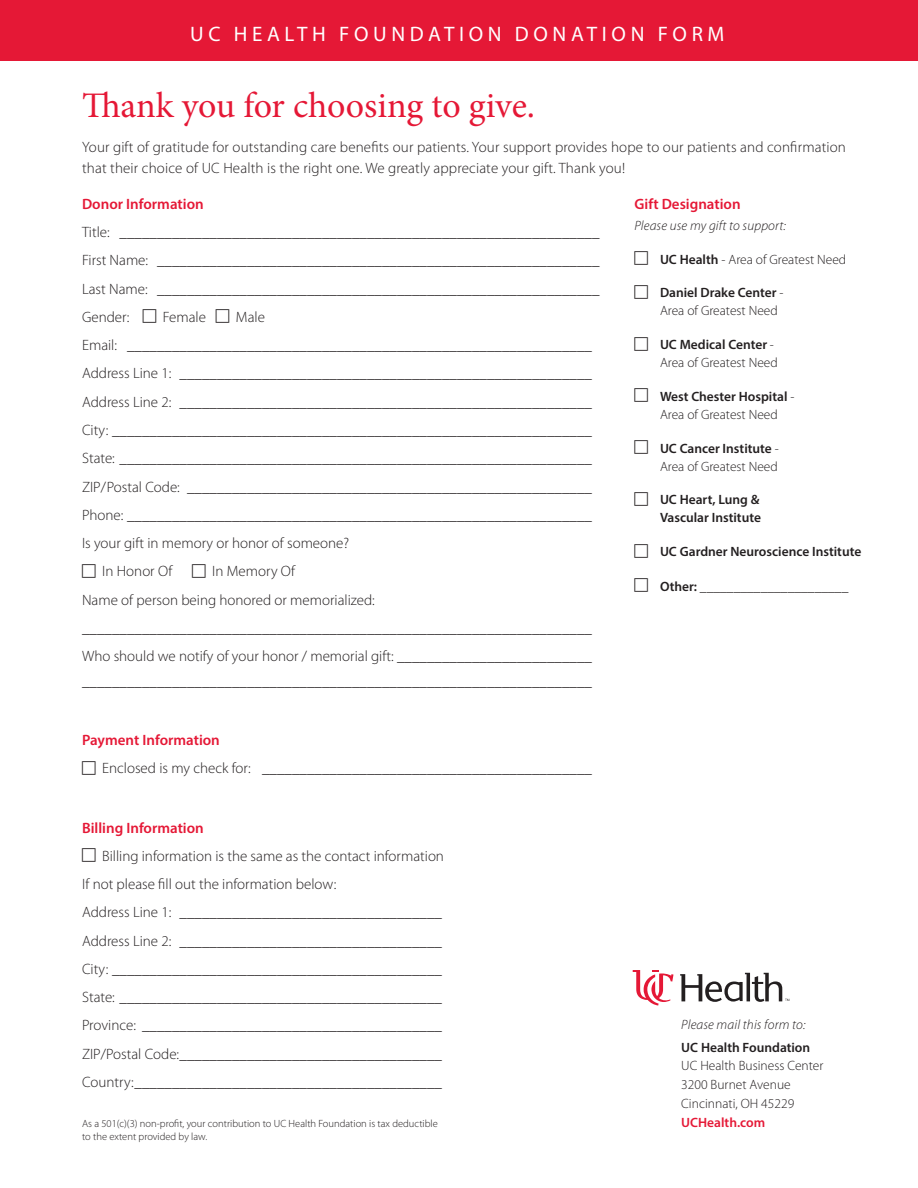
<style>
.page{position:relative;width:918px;height:1188px;background:#fff}
.page>*{position:absolute;margin:0;border:0;box-sizing:border-box;transform-origin:0 0}
.t1{font:36px "Minion Pro";letter-spacing:-.005em;color:#e51836}
.t2{font:21px "Myriad Pro";letter-spacing:.22em;color:#fff}
.t3{font:300 15px/28.2px "Myriad Pro";color:#231f20}
.t4{font:600 15px "Myriad Pro";color:#e51836}
.t5{font:300 13.5px/18px "Myriad Pro";color:#231f20}
.t6{font:600 13.5px/18px "Myriad Pro";color:#231f20}
.t7{font:italic 300 13.5px "Myriad Pro";letter-spacing:.01em;color:#231f20}
.t8{font:600 13.5px "Myriad Pro";color:#e51836}
.t9{font:300 10.5px "Myriad Pro";color:#231f20}
.s1{font-weight:600}
.s2{font-weight:300}
</style>
<div class="page">
<div style="left:0;top:0;width:918px;height:60px;background:#e51836"></div>
<svg style="left:633px;top:970px;width:40px;height:36px"></svg>
<svg style="left:680px;top:973px;width:109px;height:29px"></svg>
<h2 class="t2" style="left:190px;top:21px;width:536px">UC HEALTH FOUNDATION DONATION FORM</h2>
<h1 class="t1" style="left:82px;top:81px;width:454px">Thank you for choosing to give.</h1>
<p class="t3" style="left:82px;top:136px;width:765px;line-height:21px">Your gift of gratitude for outstanding care benefits our patients. Your support provides hope to our patients and confirmation that their choice of UC Health is the right one. We greatly appreciate your gift. Thank you!</p>
<p class="t4" style="left:82px;top:194px;width:123px">Donor Information</p>
<p class="t3" style="left:82px;top:218px;width:519px;text-align:justify">Title: ________________________________________________________________ First Name: ___________________________________________________________ Last Name: ___________________________________________________________ Gender:</p>
<p class="t4" style="left:634px;top:194px;width:108px">Gift Designation</p>
<p class="t7" style="left:635px;top:217px;width:153px">Please use my gift to support:</p>
<p class="t5" style="left:660px;top:250px;width:188px"><span class="s1">UC Health</span> - Area of Greatest Need</p>
<p class="t5" style="left:660px;top:284px;width:125px"><span class="s1">Daniel Drake Center</span> -<br>Area of Greatest Need</p>
<p class="t5" style="left:660px;top:336px;width:119px"><span class="s1">UC Medical Center</span> -<br>Area of Greatest Need</p>
<p class="t6" style="left:660px;top:387px;width:136px">West Chester Hospital <span class="s2">-<br>Area of Greatest Need</span></p>
<p class="t5" style="left:660px;top:439px;width:120px"><span class="s1">UC Cancer Institute</span> -<br>Area of Greatest Need</p>
<p class="t6" style="left:660px;top:491px;width:102px">UC Heart, Lung &amp;<br>Vascular Institute</p>
<p class="t6" style="left:660px;top:542px;width:203px">UC Gardner Neuroscience Institute</p>
<p class="t6" style="left:660px;top:577px;width:190px">Other: ______________________</p>
<p class="t3" style="left:163px;top:303px;width:45px">Female</p>
<p class="t3" style="left:236px;top:303px;width:31px">Male</p>
<p class="t3" style="left:82px;top:331px;width:511px">Email: ______________________________________________________________</p>
<p class="t3" style="left:82px;top:359px;width:511px">Address Line 1: _______________________________________________________</p>
<p class="t3" style="left:82px;top:388px;width:511px">Address Line 2: _______________________________________________________</p>
<p class="t3" style="left:82px;top:416px;width:511px">City: ________________________________________________________________</p>
<p class="t3" style="left:82px;top:444px;width:511px">State: _______________________________________________________________</p>
<p class="t3" style="left:82px;top:472px;width:511px">ZIP/Postal Code: ______________________________________________________</p>
<p class="t3" style="left:82px;top:501px;width:511px">Phone: ______________________________________________________________</p>
<p class="t3" style="left:82px;top:529px;width:269px">Is your gift in memory or honor of someone?</p>
<p class="t3" style="left:102px;top:557px;width:72px">In Honor Of</p>
<p class="t3" style="left:82px;top:557px;width:511px;text-indent:130px">In Memory Of<br>Name of person being honored or memorialized: ____________________________________________________________________ Who should we notify of your honor / memorial gift: __________________________</p>
<p class="t3" style="left:82px;top:667px;width:511px">____________________________________________________________________</p>
<p class="t4" style="left:82px;top:731px;width:139px">Payment Information</p>
<p class="t3" style="left:102px;top:754px;width:491px">Enclosed is my check for: ____________________________________________</p>
<p class="t4" style="left:82px;top:818px;width:123px">Billing Information</p>
<p class="t3" style="left:82px;top:842px;width:363px;text-indent:20px">Billing information is the same as the contact information If not please fill out the information below:<br>Address Line 1: ___________________________________ Address Line 2: ___________________________________ City: ____________________________________________ State: ___________________________________________ Province: ________________________________________ ZIP/Postal Code:___________________________________ Country:_________________________________________</p>
<p class="t7" style="left:681px;top:1016px;width:126px">Please mail this form to:</p>
<p class="t6" style="left:681px;top:1038px;width:131px">UC Health Foundation</p>
<p class="t5" style="left:681px;top:1056px;width:144px;line-height:18.8px">UC Health Business Center<br>3200 Burnet Avenue<br>Cincinnati, OH 45229</p>
<p class="t9" style="left:82px;top:1117px;width:357px">As a 501(c)(3) non-profit, your contribution to UC Health Foundation is tax deductible</p>
<p class="t8" style="left:681px;top:1114px;width:85px">UCHealth.com</p>
<p class="t9" style="left:82px;top:1130px;width:127px">to the extent provided by law.</p>
</div>
